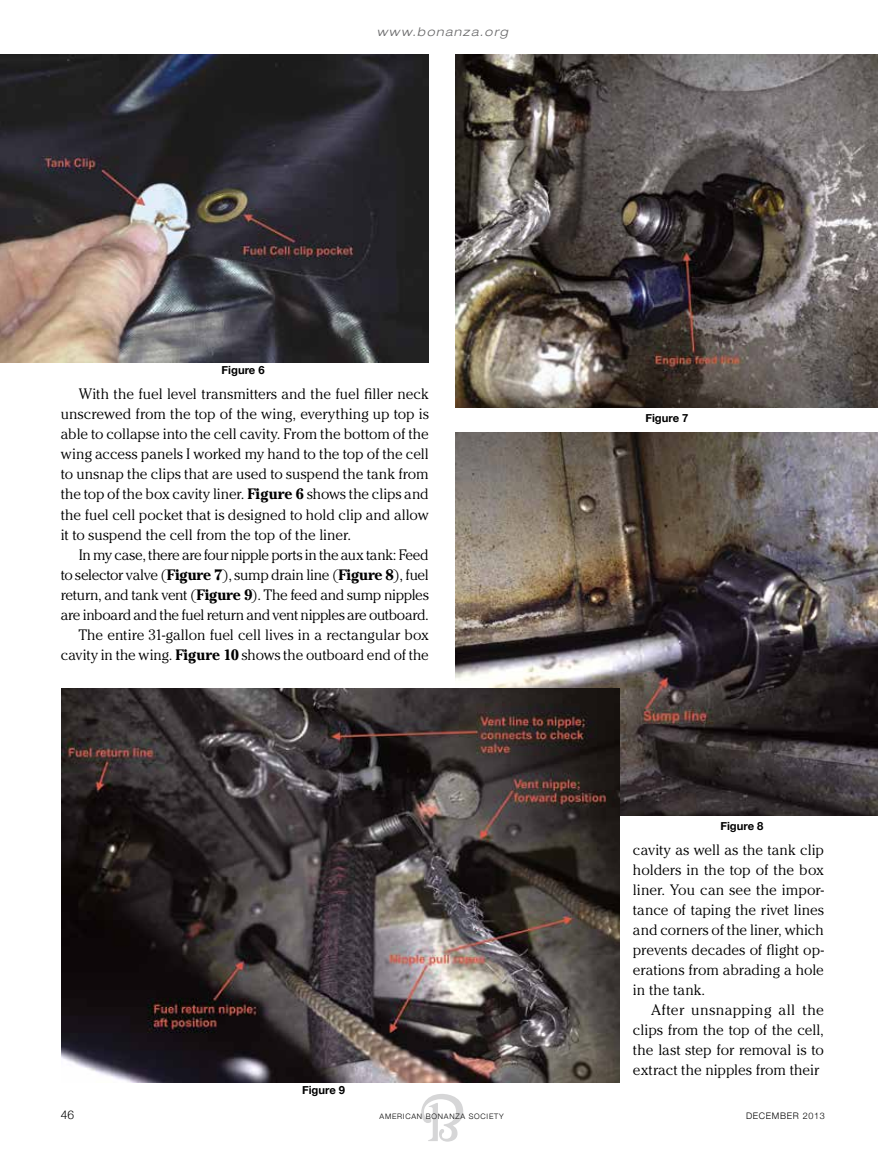
<style>
.page{position:relative;width:878px;height:1161px;background:#fff}
.page>*{position:absolute;margin:0;border:0;box-sizing:border-box;transform-origin:0 0}
.t1{font:300 15px/20px "Cheltenham";letter-spacing:-.01em;color:#000;text-align:justify}
.t2{font:italic 300 expanded 12px "Helvetica Neue";letter-spacing:.12em;color:#686869}
.t3{font:300 12px "Helvetica Neue";color:#000}
.t4{font:700 11.25px "Helvetica Neue";color:#000}
.t5{font:300 9px "Helvetica Neue";letter-spacing:.075em;color:#000}
.t6{font:300 7.5px "Helvetica Neue";letter-spacing:.1em;color:#000}
.s1{font-weight:700}
</style>
<div class="page">
<svg style="left:421px;top:1094px;width:42px;height:48px"></svg>
<img style="left:0;top:54px;width:429px;height:308px">
<img style="left:456px;top:54px;width:422px;height:354px">
<img style="left:456px;top:432px;width:422px;height:384px">
<img style="left:61px;top:688px;width:558px;height:395px">
<p class="t2" style="left:377px;top:25px;width:133px">www.bonanza.org</p>
<p class="t4" style="left:221px;top:363px;width:45px">Figure 6</p>
<p class="t1" style="left:61px;top:384px;width:369px;text-indent:18px">With the fuel level transmitters and the fuel filler neck unscrewed from the top of the wing, everything up top is able to collapse into the cell cavity. From the bottom of the wing access panels I worked my hand to the top of the cell to unsnap the clips that are used to suspend the tank from the top of the box cavity liner. <span class="s1">Figure 6</span> shows the clips and the fuel cell pocket that is designed to hold clip and allow it to suspend the cell from the top of the liner.</p>
<p class="t1" style="left:61px;top:544px;width:369px;text-align:right">In my case, there are four nipple ports in the aux tank: Feed<br>to selector valve (<span class="s1">Figure 7</span>), sump drain line (<span class="s1">Figure 8</span>), fuel return, and tank vent (<span class="s1">Figure 9</span>). The feed and sump nipples are inboard and the fuel return and vent nipples are outboard.<br>The entire 31-gallon fuel cell lives in a rectangular box cavity in the wing. <span class="s1">Figure 10</span> shows the outboard end of the</p>
<p class="t4" style="left:302px;top:1083px;width:45px">Figure 9</p>
<p class="t4" style="left:645px;top:411px;width:45px">Figure 7</p>
<p class="t4" style="left:720px;top:819px;width:45px">Figure 8</p>
<p class="t1" style="left:633px;top:839px;width:192px">cavity as well as the tank clip holders in the top of the box liner. You can see the impor&shy;tance of taping the rivet lines and corners of the liner, which prevents decades of flight op&shy;erations from abrading a hole in the tank.</p>
<p class="t1" style="left:633px;top:1000px;width:192px;text-indent:18px">After unsnapping all the clips from the top of the cell, the last step for removal is to extract the nipples from their</p>
<p class="t3" style="left:61px;top:1107px;width:15px">46</p>
<p class="t6" style="left:379px;top:1111px;width:126px">AMERICAN BONANZA SOCIETY</p>
<p class="t5" style="left:746px;top:1110px;width:80px">DECEMBER 2013</p>
</div>
